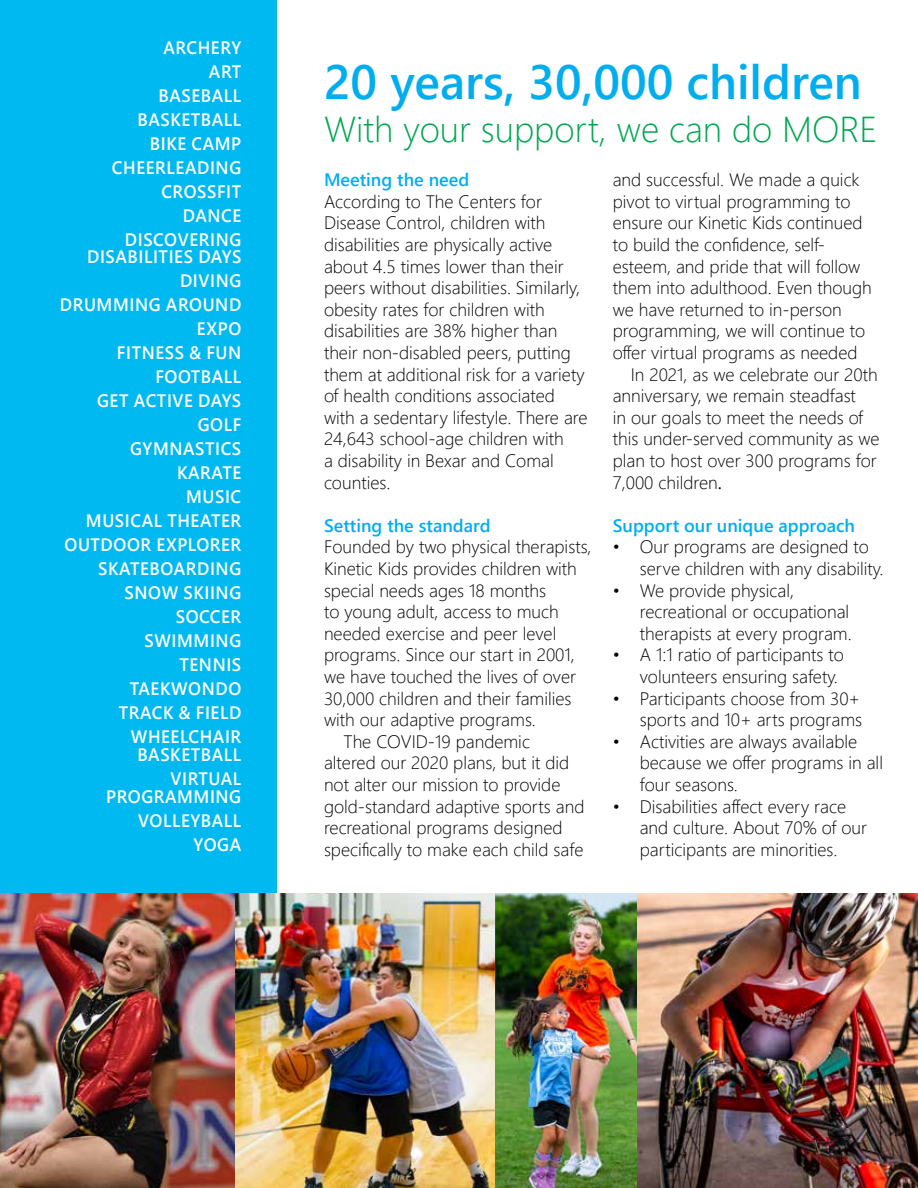
<style>
.page{position:relative;width:918px;height:1188px;background:#fff}
.page>*{position:absolute;margin:0;border:0;box-sizing:border-box;transform-origin:0 0}
.t1{font:600 48px "Segoe UI";color:#00aeef}
.t2{font:300 36px "Segoe UI";color:#00a651}
.t3{font:300 18px/21.6px "Segoe UI";color:#000}
.t4{font:600 18px/24px "Segoe UI";letter-spacing:.035em;color:#fff;text-align:right;scale:.95 1}
.t5{font:600 18px "Segoe UI";color:#00aeef}
.s1{font-family:"Minion Pro";font-weight:400}
</style>
<div class="page">
<div style="left:0;top:0;width:277px;height:1182px;background:#00b9f1"></div>
<img style="left:0;top:894px;width:493px;height:294px">
<img style="left:493px;top:894px;width:425px;height:294px">
<p class="t4" style="left:112px;top:36px;width:138px">ARCHERY<br>ART<br>BASEBALL<br>BASKETBALL<br>BIKE CAMP<br>CHEERLEADING<br>CROSSFIT<br>DANCE<br>DISCOVERING</p>
<p class="t4" style="left:60px;top:244px;width:192px">DISABILITIES DAYS<br>DIVING<br>DRUMMING AROUND<br>EXPO<br>FITNESS &amp; FUN<br>FOOTBALL<br>GET ACTIVE DAYS<br>GOLF<br>GYMNASTICS<br>KARATE<br>MUSIC<br>MUSICAL THEATER<br>OUTDOOR EXPLORER<br>SKATEBOARDING<br>SNOW SKIING<br>SOCCER<br>SWIMMING<br>TENNIS<br>TAEKWONDO<br>TRACK &amp; FIELD<br>WHEELCHAIR</p>
<p class="t4" style="left:137px;top:742px;width:111px">BASKETBALL<br>VIRTUAL</p>
<p class="t4" style="left:106px;top:784px;width:144px">PROGRAMMING<br>VOLLEYBALL<br>YOGA</p>
<h1 class="t1" style="left:324px;top:44px;width:539px">20 years, 30,000 children</h1>
<h2 class="t2" style="left:324px;top:101px;width:555px">With your support, we can do MORE</h2>
<p class="t5" style="left:324px;top:165px;width:147px">Meeting the need</p>
<p class="t3" style="left:324px;top:190px;width:265px">According to The Centers for<br>Disease Control, children with disabilities are physically active about 4.5 times lower than their peers without disabilities. Similarly, obesity rates for children with disabilities are 38% higher than their non-disabled peers, putting them at additional risk for a variety of health conditions associated with a sedentary lifestyle. There are<br>24,643 school-age children with<br>a disability in Bexar and Comal counties.</p>
<p class="t5" style="left:324px;top:511px;width:168px">Setting the standard</p>
<p class="t3" style="left:324px;top:535px;width:269px">Founded by two physical therapists,</p>
<p class="t3" style="left:324px;top:557px;width:254px">Kinetic Kids provides children with</p>
<p class="t3" style="left:324px;top:579px;width:224px">special needs ages 18 months</p>
<p class="t3" style="left:324px;top:600px;width:236px">to young adult, access to much</p>
<p class="t3" style="left:324px;top:622px;width:234px">needed exercise and peer level</p>
<p class="t3" style="left:324px;top:643px;width:252px">programs. Since our start in 2001,</p>
<p class="t3" style="left:324px;top:665px;width:254px">we have touched the lives of over</p>
<p class="t3" style="left:324px;top:687px;width:249px">30,000 children and their families</p>
<p class="t3" style="left:324px;top:708px;width:213px">with our adaptive programs.</p>
<p class="t3" style="left:343px;top:730px;width:188px">The COVID-19 pandemic</p>
<p class="t3" style="left:324px;top:751px;width:247px">altered our 2020 plans, but it did</p>
<p class="t3" style="left:324px;top:773px;width:238px">not alter our mission to provide</p>
<p class="t3" style="left:324px;top:795px;width:262px">gold-standard adaptive sports and</p>
<p class="t3" style="left:324px;top:816px;width:240px">recreational programs designed</p>
<p class="t3" style="left:324px;top:838px;width:261px">specifically to make each child safe</p>
<p class="t3" style="left:613px;top:168px;width:248px">and successful. We made a quick</p>
<p class="t3" style="left:613px;top:190px;width:239px">pivot to virtual programming to</p>
<p class="t3" style="left:613px;top:211px;width:251px">ensure our Kinetic Kids continued</p>
<p class="t3" style="left:613px;top:233px;width:214px">to build the confidence, self-</p>
<p class="t3" style="left:613px;top:255px;width:249px">esteem, and pride that will follow</p>
<p class="t3" style="left:613px;top:276px;width:261px">them into adulthood. Even though</p>
<p class="t3" style="left:613px;top:298px;width:231px">we have returned to in-person</p>
<p class="t3" style="left:613px;top:319px;width:254px">programming, we will continue to</p>
<p class="t3" style="left:613px;top:341px;width:246px">offer virtual programs as needed</p>
<p class="t3" style="left:631px;top:363px;width:249px">In 2021, as we celebrate our 20th</p>
<p class="t3" style="left:613px;top:384px;width:245px">anniversary, we remain steadfast</p>
<p class="t3" style="left:613px;top:406px;width:252px">in our goals to meet the needs of</p>
<p class="t3" style="left:613px;top:427px;width:268px">this under-served community as we</p>
<p class="t3" style="left:613px;top:449px;width:265px">plan to host over 300 programs for</p>
<p class="t3" style="left:613px;top:471px;width:111px">7,000 children<span class="s1">.</span></p>
<p class="t5" style="left:613px;top:511px;width:244px">Support our unique approach</p>
<p class="t3" style="left:640px;top:535px;width:245px;text-indent:-27px">• Our programs are designed to serve children with any disability.</p>
<p class="t3" style="left:640px;top:579px;width:214px;text-indent:-27px">• We provide physical, recreational or occupational therapists at every program.</p>
<p class="t3" style="left:640px;top:643px;width:206px;text-indent:-27px">• A 1:1 ratio of participants to volunteers ensuring safety.</p>
<p class="t3" style="left:613px;top:687px;width:251px;text-align:right">• Participants choose from 30+ sports and 10+ arts programs</p>
<p class="t3" style="left:640px;top:730px;width:245px;text-indent:-27px">• Activities are always available because we offer programs in all four seasons.</p>
<p class="t3" style="left:640px;top:795px;width:229px;text-indent:-27px">• Disabilities affect every race and culture. About 70% of our participants are minorities.</p>
</div>
